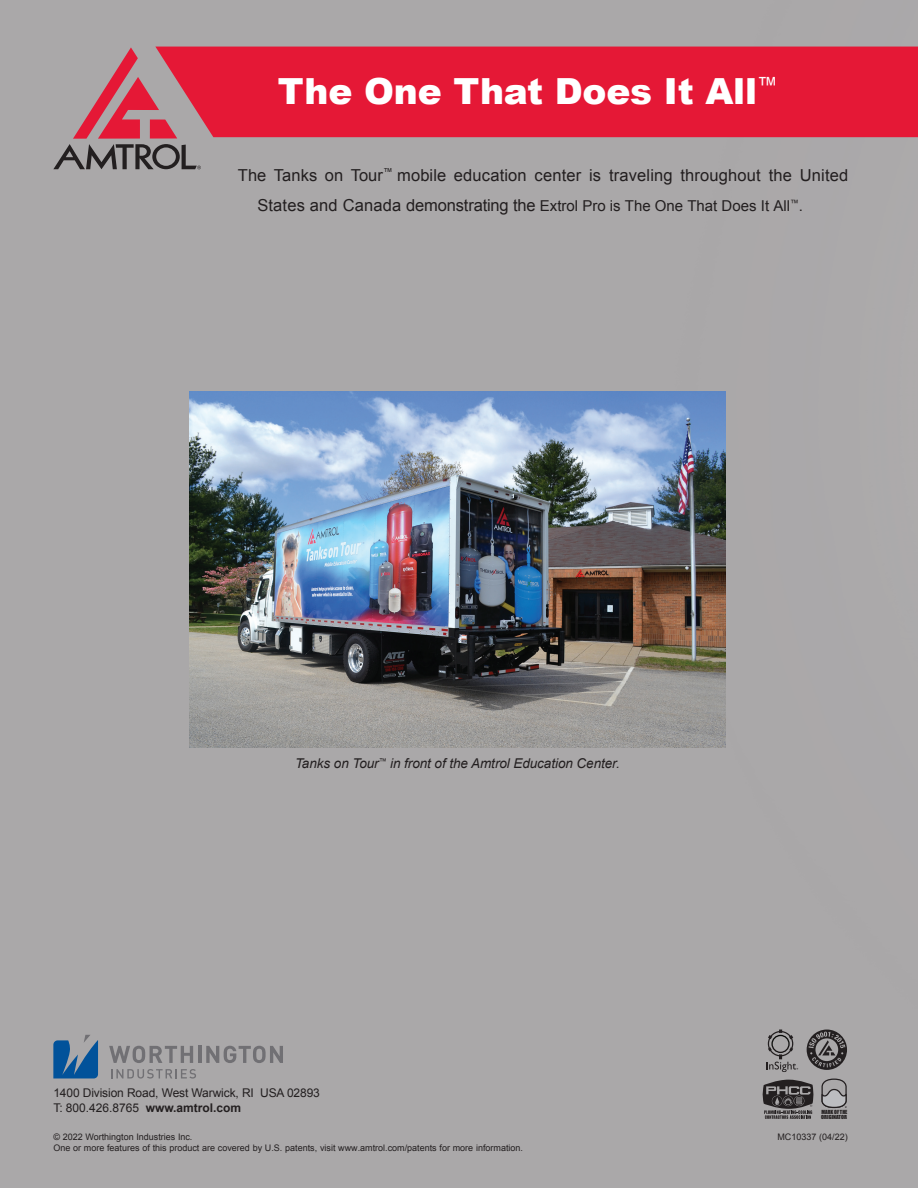
<style>
.page{position:relative;width:918px;height:1188px;background:#aaa8a9}
.page>*{position:absolute;margin:0;border:0;box-sizing:border-box;transform-origin:0 0}
.t1{font:900 36px "Arial";letter-spacing:-.005em;color:#fff}
.t2{font:16.5px/30px "Arial";letter-spacing:.01em;color:#231f20}
.t3{font:italic 13.5px "Arial";letter-spacing:-.005em;color:#231f20}
.t4{font:12px "Arial";letter-spacing:-.01em;color:#231f20}
.t5{font:9px "Arial";color:#231f20}
.t6{font:5.25px "Impact";color:#231f20}
.t7{font:5.1px "Impact";color:#231f20;scale:1.05 1}
.s1{font-size:15px}
.s2{font-weight:700}
</style>
<div class="page">
<div style="left:201px;top:47px;width:717px;height:90px;background:#e51836"></div>
<svg style="left:53px;top:47px;width:148px;height:122px;background:#ae7981"></svg>
<svg style="left:109px;top:1046px;width:84px;height:17px"></svg>
<hr style="left:198px;top:1046px;width:3px;height:17px;background:#717074">
<svg style="left:206px;top:1046px;width:77px;height:17px"></svg>
<svg style="left:111px;top:1069px;width:85px;height:10px"></svg>
<svg style="left:53px;top:1035px;width:45px;height:43px;background:#41729f"></svg>
<svg style="left:807px;top:1030px;width:40px;height:40px"></svg>
<svg style="left:763px;top:1080px;width:50px;height:39px;background:#575455"></svg>
<svg style="left:767px;top:1030px;width:31px;height:42px"></svg>
<svg style="left:821px;top:1078px;width:26px;height:31px"></svg>
<img style="left:190px;top:391px;width:535px;height:356px">
<div style="left:813px;top:245px;width:105px;height:819px;background:#aaa8aa"></div>
<p class="t1" style="left:278px;top:65px;width:502px">The One That Does It All<sup>™</sup></p>
<p class="t2" style="left:257px;top:160px;width:592px;text-indent:-20px">The Tanks on Tour<sup>™</sup> mobile education center is traveling throughout the United<br>States and Canada demonstrating the <span class="s1">Extrol Pro is The One That Does It All</span><sup>™</sup><span class="s1">.</span></p>
<p class="t3" style="left:295px;top:755px;width:326px">Tanks on Tour<sup>™</sup> in front of the Amtrol Education Center.</p>
<p class="t4" style="left:53px;top:1085px;width:268px">1400 Division Road, West Warwick, RI USA 02893</p>
<p class="t4" style="left:53px;top:1100px;width:189px">T: 800.426.8765 <span class="s2">www.amtrol.com</span></p>
<p class="t6" style="left:821px;top:1108px;width:28px">MARK OF THE</p>
<p class="t7" style="left:821px;top:1113px;width:26px">ORIGINATOR</p>
<p class="t5" style="left:53px;top:1131px;width:141px">© 2022 Worthington Industries Inc.</p>
<p class="t5" style="left:777px;top:1131px;width:72px">MC10337 (04/22)</p>
<p class="t5" style="left:53px;top:1142px;width:471px">One or more features of this product are covered by U.S. patents, visit www.amtrol.com/patents for more information.</p>
</div>
